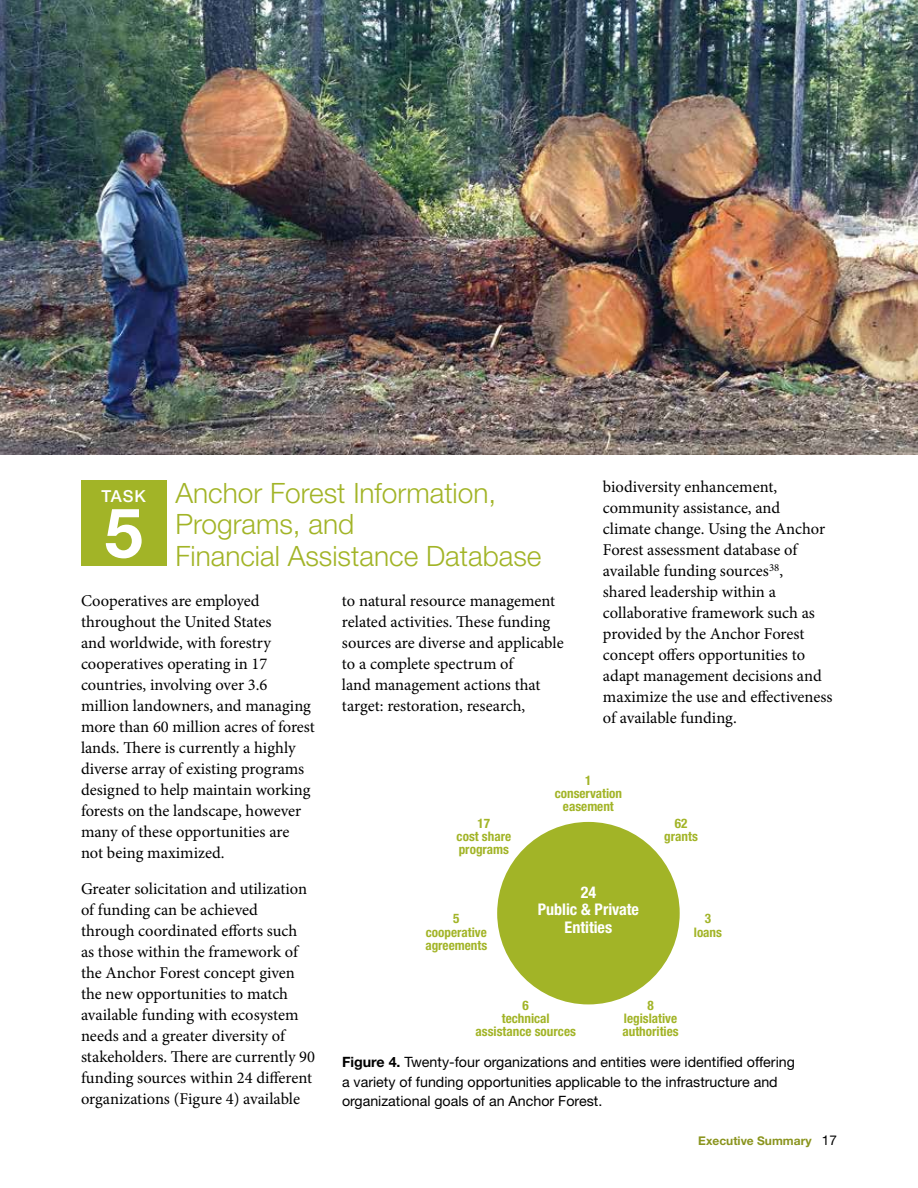
<style>
.page{position:relative;width:918px;height:1188px;background:#fff}
.page>*{position:absolute;margin:0;border:0;box-sizing:border-box;transform-origin:0 0}
.t1{font:700 68.85px "Helvetica Neue";color:#fff}
.t2{font:300 28.05px/31.7px "Helvetica Neue";color:#a2b427}
.t3{font:16.5px/21px "Minion Pro";letter-spacing:-.005em;color:#000}
.t4{font:500 16.5px "Helvetica Neue";color:#fff}
.t5{font:700 condensed 16.05px/17.5px "Helvetica Neue";color:#fff;text-align:center}
.t6{font:14.25px/19.5px "Helvetica Neue";color:#000}
.t7{font:700 condensed 13.2px/13.2px "Helvetica Neue";color:#a2b427;text-align:center}
.t8{font:700 12px "Helvetica Neue";color:#8a941e}
.s1{font-weight:700}
.s2{font-weight:400;font-size:13.5px;color:#000}
</style>
<div class="page">
<div style="left:502px;top:826px;width:173px;height:174px;background:#a2b427;border-radius:50%"></div>
<div style="left:497px;top:822px;width:183px;height:182px;border:9px solid #a2b427;border-radius:50%"></div>
<div style="left:81px;top:480px;width:85px;height:86px;background:#a2b427"></div>
<img style="left:0;top:0;width:918px;height:454px">
<p class="t3" style="left:603px;top:477px;width:231px">biodiversity enhancement, community assistance, and<br>climate change. Using the Anchor<br>Forest assessment database of available funding sources<sup>38</sup>,<br>shared leadership within a collaborative framework such as provided by the Anchor Forest concept offers opportunities to adapt management decisions and maximize the use and effectiveness of available funding.</p>
<h2 class="t2" style="left:175px;top:476px;width:368px">Anchor Forest Information,<br>Programs, and<br>Financial Assistance Database</h2>
<p class="t4" style="left:102px;top:486px;width:46px">TASK</p>
<h1 class="t1" style="left:105px;top:490px;width:40px">5</h1>
<p class="t3" style="left:81px;top:590px;width:236px">Cooperatives are employed throughout the United States<br>and worldwide, with forestry cooperatives operating in 17 countries, involving over 3.6 million landowners, and managing more than 60 million acres of forest lands. There is currently a highly diverse array of existing programs designed to help maintain working forests on the landscape, however many of these opportunities are not being maximized.</p>
<p class="t3" style="left:81px;top:878px;width:235px">Greater solicitation and utilization of funding can be achieved through coordinated efforts such<br>as those within the framework of the Anchor Forest concept given the new opportunities to match available funding with ecosystem needs and a greater diversity of stakeholders. There are currently 90 funding sources within 24 different organizations (Figure 4) available</p>
<p class="t3" style="left:342px;top:590px;width:223px">to natural resource management related activities. These funding sources are diverse and applicable to a complete spectrum of<br>land management actions that target: restoration, research,</p>
<p class="t7" style="left:555px;top:773px;width:69px">1 conservation easement</p>
<p class="t7" style="left:457px;top:816px;width:56px">17<br>cost share programs</p>
<p class="t7" style="left:664px;top:816px;width:35px">62 grants</p>
<p class="t5" style="left:538px;top:883px;width:103px">24<br>Public &amp; Private<br>Entities</p>
<p class="t7" style="left:694px;top:912px;width:30px">3 loans</p>
<p class="t7" style="left:425px;top:912px;width:63px">5 cooperative agreements</p>
<p class="t7" style="left:476px;top:999px;width:102px">6<br>technical assistance sources</p>
<p class="t7" style="left:622px;top:999px;width:58px">8 legislative authorities</p>
<p class="t6" style="left:342px;top:1052px;width:454px"><span class="s1">Figure 4.</span> Twenty-four organizations and entities were identified offering a variety of funding opportunities applicable to the infrastructure and organizational goals of an Anchor Forest.</p>
<p class="t8" style="left:698px;top:1133px;width:140px">Executive Summary <span class="s2">17</span></p>
</div>
